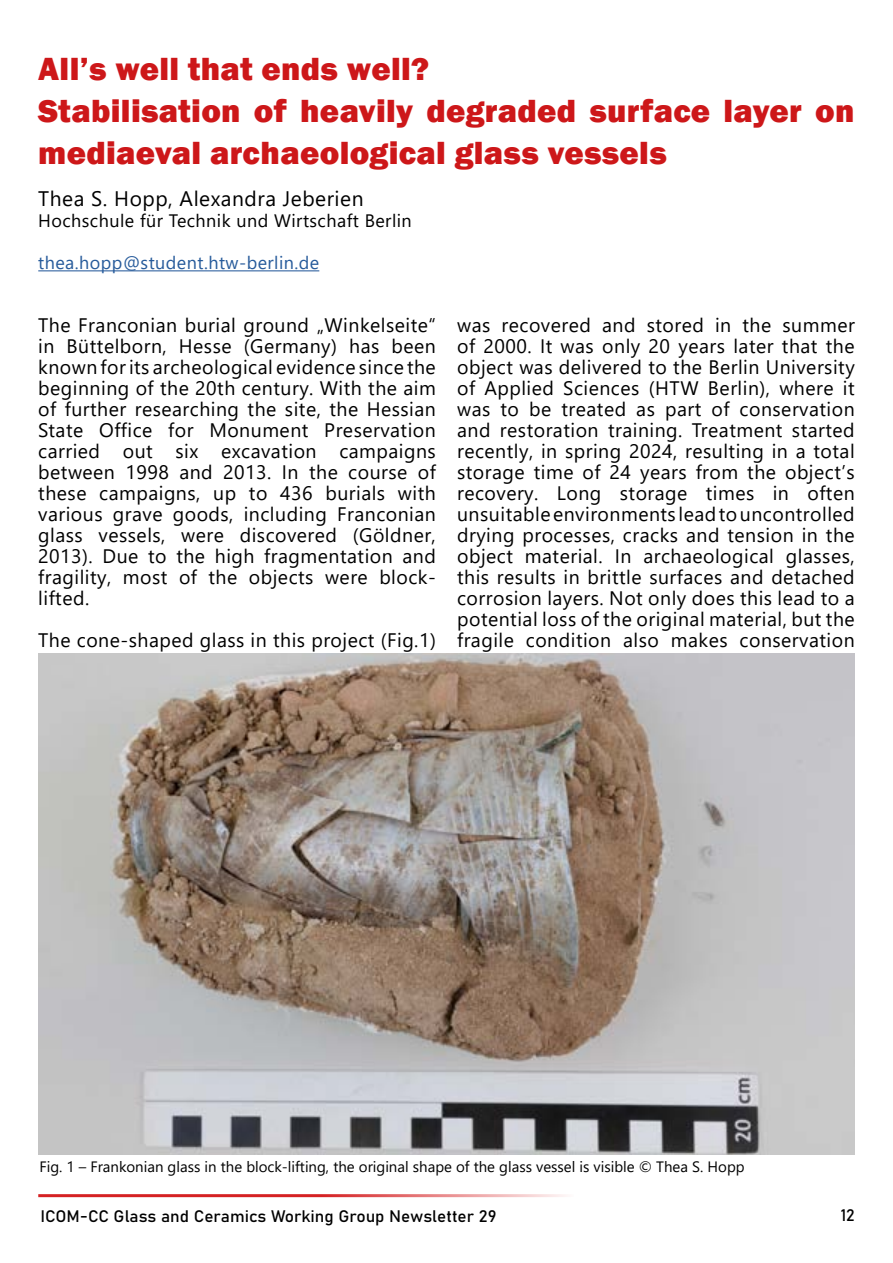
<style>
.page{position:relative;width:893px;height:1263px;background:#fff}
.page>*{position:absolute;margin:0;border:0;box-sizing:border-box;transform-origin:0 0}
.t1{font:800 33px/42px "Franklin Gothic";letter-spacing:.01em;color:#cd1719}
.t2{font:21px "Segoe UI";letter-spacing:.025em;color:#000}
.t3{font:19.5px/21px "Segoe UI";letter-spacing:.025em;color:#000;text-align:justify}
.t4{font:18px "Segoe UI";letter-spacing:.025em;color:#000}
.t5{font:18px "Segoe UI";letter-spacing:.025em;color:#275b9b}
.t6{font:16.5px "Bahnschrift";color:#000;scale:1.04 1}
.t7{font:16.5px "Bahnschrift";color:#000}
.t8{font:15px "Segoe UI";color:#000}
</style>
<div class="page">
<hr style="left:38px;top:1194px;width:536px;height:3px;background:#d52123">
<hr style="left:38px;top:270px;width:281px;height:1px;background:#275b9b">
<img style="left:38px;top:654px;width:817px;height:500px">
<h1 class="t1" style="left:38px;top:48px;width:818px">All’s well that ends well?<br>Stabilisation of heavily degraded surface layer on mediaeval archaeological glass vessels</h1>
<p class="t2" style="left:38px;top:179px;width:327px">Thea S. Hopp, Alexandra Jeberien</p>
<p class="t4" style="left:38px;top:204px;width:375px">Hochschule für Technik und Wirtschaft Berlin</p>
<p class="t5" style="left:38px;top:246px;width:283px">thea.hopp@student.htw-berlin.de</p>
<p class="t3" style="left:38px;top:313px;width:399px">The Franconian burial ground „Winkelseite“ in Büttelborn, Hesse (Germany) has been known for its archeological evidence since the beginning of the 20th century. With the aim of further researching the site, the Hessian State Office for Monument Preservation carried out six excavation campaigns between 1998 and 2013. In the course of these campaigns, up to 436 burials with various grave goods, including Franconian glass vessels, were discovered (Göldner, 2013). Due to the high fragmentation and fragility, most of the objects were block&shy;lifted.</p>
<p class="t3" style="left:38px;top:628px;width:399px">The cone-shaped glass in this project (Fig.1)</p>
<p class="t3" style="left:457px;top:313px;width:399px">was recovered and stored in the summer of 2000. It was only 20 years later that the object was delivered to the Berlin University of Applied Sciences (HTW Berlin), where it was to be treated as part of conservation and restoration training. Treatment started recently, in spring 2024, resulting in a total storage time of 24 years from the object’s recovery. Long storage times in often unsuitable environments lead to uncontrolled drying processes, cracks and tension in the object material. In archaeological glasses, this results in brittle surfaces and detached corrosion layers. Not only does this lead to a potential loss of the original material, but the fragile condition also makes conservation</p>
<p class="t8" style="left:39px;top:1153px;width:707px">Fig. 1 – Frankonian glass in the block-lifting, the original shape of the glass vessel is visible © Thea S. Hopp</p>
<p class="t6" style="left:41px;top:1204px;width:440px">ICOM-CC Glass and Ceramics Working Group Newsletter 29</p>
<p class="t7" style="left:841px;top:1202px;width:16px">12</p>
</div>
